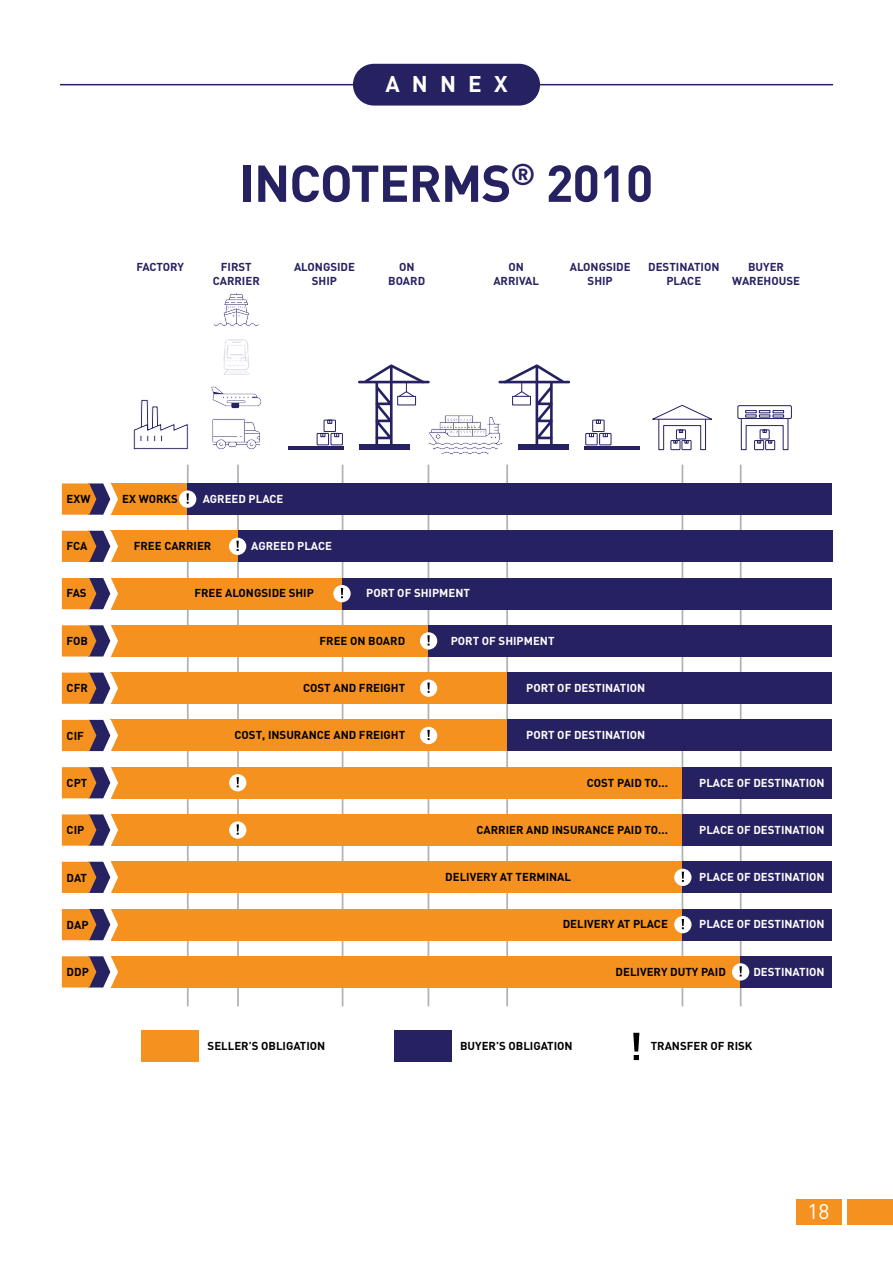
<style>
.page{position:relative;width:893px;height:1263px;background:#fff}
.page>*{position:absolute;margin:0;border:0;box-sizing:border-box;transform-origin:0 0}
.t1{font:700 51px "DIN";letter-spacing:-.02em;color:#262161}
.t2{font:700 22.5px "DIN";letter-spacing:.54em;color:#fff}
.t3{font:21px "DIN";color:#fff}
.t4{font:700 11.4px "DIN";color:#000}
.t5{font:700 11.4px "DIN";color:#fff}
.t6{font:700 11.4px/13.6px "DIN";color:#262161;text-align:center}
</style>
<div class="page">
<hr style="left:60px;top:84px;width:773px;height:1px;background:#262161">
<hr style="left:187px;top:465px;width:2px;height:541px;background:#b2b2b2">
<hr style="left:237px;top:465px;width:2px;height:541px;background:#b2b2b2">
<hr style="left:342px;top:465px;width:1px;height:541px;background:#b2b2b2">
<hr style="left:428px;top:465px;width:1px;height:541px;background:#b2b2b2">
<hr style="left:506px;top:465px;width:2px;height:541px;background:#b2b2b2">
<hr style="left:682px;top:465px;width:1px;height:541px;background:#b2b2b2">
<hr style="left:740px;top:465px;width:2px;height:541px;background:#b2b2b2">
<div style="left:111px;top:483px;width:77px;height:32px;background:#f5911f"></div>
<div style="left:188px;top:483px;width:644px;height:32px;background:#262161"></div>
<svg style="left:62px;top:483px;width:56px;height:32px"></svg>
<div style="left:111px;top:531px;width:127px;height:31px;background:#f5911f"></div>
<div style="left:238px;top:531px;width:594px;height:31px;background:#262161"></div>
<svg style="left:62px;top:531px;width:56px;height:31px"></svg>
<div style="left:111px;top:578px;width:232px;height:31px;background:#f5911f"></div>
<div style="left:343px;top:578px;width:489px;height:31px;background:#262161"></div>
<svg style="left:62px;top:578px;width:56px;height:31px"></svg>
<div style="left:111px;top:625px;width:317px;height:31px;background:#f5911f"></div>
<div style="left:428px;top:625px;width:404px;height:31px;background:#262161"></div>
<svg style="left:62px;top:625px;width:56px;height:31px"></svg>
<div style="left:111px;top:673px;width:396px;height:31px;background:#f5911f"></div>
<div style="left:507px;top:673px;width:325px;height:31px;background:#262161"></div>
<svg style="left:62px;top:673px;width:56px;height:31px"></svg>
<div style="left:111px;top:720px;width:396px;height:31px;background:#f5911f"></div>
<div style="left:507px;top:720px;width:325px;height:31px;background:#262161"></div>
<svg style="left:62px;top:720px;width:56px;height:31px"></svg>
<div style="left:111px;top:767px;width:571px;height:31px;background:#f5911f"></div>
<div style="left:682px;top:767px;width:150px;height:31px;background:#262161"></div>
<svg style="left:62px;top:767px;width:56px;height:31px"></svg>
<div style="left:111px;top:814px;width:571px;height:32px;background:#f5911f"></div>
<div style="left:682px;top:814px;width:150px;height:32px;background:#262161"></div>
<svg style="left:62px;top:814px;width:56px;height:32px"></svg>
<div style="left:111px;top:862px;width:571px;height:31px;background:#f5911f"></div>
<div style="left:682px;top:862px;width:150px;height:31px;background:#262161"></div>
<svg style="left:62px;top:862px;width:56px;height:31px"></svg>
<div style="left:111px;top:909px;width:571px;height:31px;background:#f5911f"></div>
<div style="left:682px;top:909px;width:150px;height:31px;background:#262161"></div>
<svg style="left:62px;top:909px;width:56px;height:31px"></svg>
<div style="left:111px;top:956px;width:630px;height:31px;background:#f5911f"></div>
<div style="left:741px;top:956px;width:91px;height:31px;background:#262161"></div>
<svg style="left:62px;top:956px;width:56px;height:31px"></svg>
<div style="left:179px;top:490px;width:17px;height:18px;background:#fff;border-radius:50%"></div>
<svg style="left:187px;top:493px;width:2px;height:11px"></svg>
<div style="left:229px;top:538px;width:17px;height:17px;background:#fff;border-radius:50%"></div>
<svg style="left:236px;top:541px;width:3px;height:10px"></svg>
<div style="left:333px;top:585px;width:18px;height:17px;background:#fff;border-radius:50%"></div>
<svg style="left:341px;top:588px;width:2px;height:10px"></svg>
<div style="left:420px;top:632px;width:17px;height:17px;background:#fff;border-radius:50%"></div>
<svg style="left:427px;top:635px;width:3px;height:10px"></svg>
<div style="left:420px;top:679px;width:17px;height:18px;background:#fff;border-radius:50%"></div>
<svg style="left:427px;top:682px;width:3px;height:11px"></svg>
<div style="left:420px;top:727px;width:17px;height:17px;background:#fff;border-radius:50%"></div>
<svg style="left:427px;top:730px;width:3px;height:10px"></svg>
<div style="left:229px;top:774px;width:17px;height:17px;background:#fff;border-radius:50%"></div>
<svg style="left:237px;top:777px;width:2px;height:10px"></svg>
<div style="left:229px;top:821px;width:17px;height:18px;background:#fff;border-radius:50%"></div>
<svg style="left:237px;top:824px;width:2px;height:11px"></svg>
<div style="left:674px;top:869px;width:17px;height:17px;background:#fff;border-radius:50%"></div>
<svg style="left:682px;top:872px;width:2px;height:10px"></svg>
<div style="left:674px;top:916px;width:17px;height:17px;background:#fff;border-radius:50%"></div>
<svg style="left:682px;top:919px;width:2px;height:10px"></svg>
<div style="left:732px;top:963px;width:17px;height:17px;background:#fff;border-radius:50%"></div>
<svg style="left:739px;top:966px;width:3px;height:10px"></svg>
<div style="left:142px;top:1030px;width:57px;height:32px;background:#f5911f"></div>
<div style="left:394px;top:1030px;width:58px;height:32px;background:#262161"></div>
<svg style="left:633px;top:1033px;width:6px;height:27px"></svg>
<svg style="left:133px;top:399px;width:56px;height:51px"></svg>
<svg style="left:214px;top:292px;width:45px;height:35px"></svg>
<svg style="left:223px;top:339px;width:27px;height:36px"></svg>
<div style="left:226px;top:365px;width:21px;height:2px;border:1px solid #fff"></div>
<svg style="left:212px;top:418px;width:48px;height:32px"></svg>
<svg style="left:211px;top:386px;width:51px;height:23px"></svg>
<hr style="left:289px;top:446px;width:55px;height:4px;background:#262161">
<div style="left:317px;top:433px;width:12px;height:12px;border:1px solid #262161"></div>
<svg style="left:320px;top:433px;width:5px;height:4px"></svg>
<div style="left:331px;top:433px;width:12px;height:12px;border:1px solid #262161"></div>
<svg style="left:334px;top:433px;width:5px;height:4px"></svg>
<div style="left:324px;top:420px;width:12px;height:12px;border:1px solid #262161"></div>
<svg style="left:327px;top:420px;width:5px;height:4px"></svg>
<hr style="left:359px;top:381px;width:69px;height:2px;background:#262161">
<div style="left:359px;top:444px;width:50px;height:6px;background:#262161"></div>
<hr style="left:584px;top:446px;width:55px;height:4px;background:#262161">
<div style="left:599px;top:433px;width:12px;height:12px;border:1px solid #262161"></div>
<svg style="left:603px;top:433px;width:5px;height:4px"></svg>
<div style="left:585px;top:433px;width:13px;height:12px;border:1px solid #262161"></div>
<svg style="left:589px;top:433px;width:5px;height:4px"></svg>
<div style="left:592px;top:420px;width:12px;height:12px;border:1px solid #262161"></div>
<svg style="left:596px;top:420px;width:5px;height:4px"></svg>
<hr style="left:500px;top:381px;width:69px;height:2px;background:#262161">
<div style="left:519px;top:444px;width:50px;height:6px;background:#262161"></div>
<svg style="left:362px;top:364px;width:204px;height:91px"></svg>
<svg style="left:652px;top:404px;width:61px;height:46px"></svg>
<div style="left:737px;top:405px;width:55px;height:14px;border:1px solid #262161"></div>
<svg style="left:740px;top:410px;width:49px;height:40px"></svg>
<div style="left:353px;top:64px;width:187px;height:42px;background:#262161;border-radius:21px"></div>
<div style="left:796px;top:1199px;width:45px;height:26px;background:#f5911f"></div>
<div style="left:847px;top:1199px;width:46px;height:26px;background:#f5911f"></div>
<p class="t2" style="left:385px;top:69px;width:124px">ANNEX</p>
<p class="t1" style="left:239px;top:150px;width:415px">INCOTERMS<sup>®</sup> 2010</p>
<p class="t6" style="left:136px;top:259px;width:49px">FACTORY</p>
<p class="t6" style="left:213px;top:259px;width:48px">FIRST<br>CARRIER</p>
<p class="t6" style="left:294px;top:259px;width:62px">ALONGSIDE<br>SHIP</p>
<p class="t6" style="left:570px;top:259px;width:62px">ALONGSIDE<br>SHIP</p>
<p class="t6" style="left:648px;top:259px;width:73px">DESTINATION<br>PLACE</p>
<p class="t6" style="left:732px;top:259px;width:69px">BUYER<br>WAREHOUSE</p>
<p class="t6" style="left:388px;top:259px;width:38px">ON<br>BOARD</p>
<p class="t6" style="left:493px;top:259px;width:47px">ON<br>ARRIVAL</p>
<p class="t4" style="left:67px;top:491px;width:25px">EXW</p>
<p class="t4" style="left:67px;top:538px;width:22px">FCA</p>
<p class="t4" style="left:67px;top:586px;width:22px">FAS</p>
<p class="t4" style="left:67px;top:633px;width:23px">FOB</p>
<p class="t4" style="left:67px;top:681px;width:23px">CFR</p>
<p class="t4" style="left:67px;top:728px;width:19px">CIF</p>
<p class="t4" style="left:67px;top:775px;width:22px">CPT</p>
<p class="t4" style="left:67px;top:823px;width:19px">CIP</p>
<p class="t4" style="left:67px;top:870px;width:22px">DAT</p>
<p class="t4" style="left:67px;top:917px;width:23px">DAP</p>
<p class="t4" style="left:67px;top:965px;width:24px">DDP</p>
<p class="t4" style="left:122px;top:491px;width:57px">EX WORKS</p>
<p class="t5" style="left:203px;top:491px;width:82px">AGREED PLACE</p>
<p class="t4" style="left:134px;top:538px;width:79px">FREE CARRIER</p>
<p class="t5" style="left:251px;top:538px;width:82px">AGREED PLACE</p>
<p class="t4" style="left:194px;top:586px;width:121px">FREE ALONGSIDE SHIP</p>
<p class="t5" style="left:366px;top:586px;width:105px">PORT OF SHIPMENT</p>
<p class="t4" style="left:320px;top:633px;width:87px">FREE ON BOARD</p>
<p class="t5" style="left:451px;top:633px;width:105px">PORT OF SHIPMENT</p>
<p class="t4" style="left:303px;top:680px;width:104px">COST AND FREIGHT</p>
<p class="t5" style="left:526px;top:680px;width:121px">PORT OF DESTINATION</p>
<p class="t4" style="left:235px;top:728px;width:172px">COST, INSURANCE AND FREIGHT</p>
<p class="t5" style="left:526px;top:728px;width:121px">PORT OF DESTINATION</p>
<p class="t4" style="left:587px;top:775px;width:83px">COST PAID TO...</p>
<p class="t5" style="left:699px;top:775px;width:127px">PLACE OF DESTINATION</p>
<p class="t4" style="left:477px;top:822px;width:193px">CARRIER AND INSURANCE PAID TO...</p>
<p class="t5" style="left:699px;top:822px;width:127px">PLACE OF DESTINATION</p>
<p class="t4" style="left:445px;top:869px;width:127px">DELIVERY AT TERMINAL</p>
<p class="t5" style="left:699px;top:869px;width:127px">PLACE OF DESTINATION</p>
<p class="t4" style="left:563px;top:917px;width:107px">DELIVERY AT PLACE</p>
<p class="t5" style="left:699px;top:917px;width:127px">PLACE OF DESTINATION</p>
<p class="t4" style="left:616px;top:964px;width:112px">DELIVERY DUTY PAID</p>
<p class="t5" style="left:753px;top:964px;width:73px">DESTINATION</p>
<p class="t4" style="left:208px;top:1038px;width:119px">SELLER’S OBLIGATION</p>
<p class="t4" style="left:460px;top:1038px;width:114px">BUYER’S OBLIGATION</p>
<p class="t4" style="left:651px;top:1038px;width:103px">TRANSFER OF RISK</p>
<h3 class="t3" style="left:807px;top:1198px;width:23px">18</h3>
</div>
